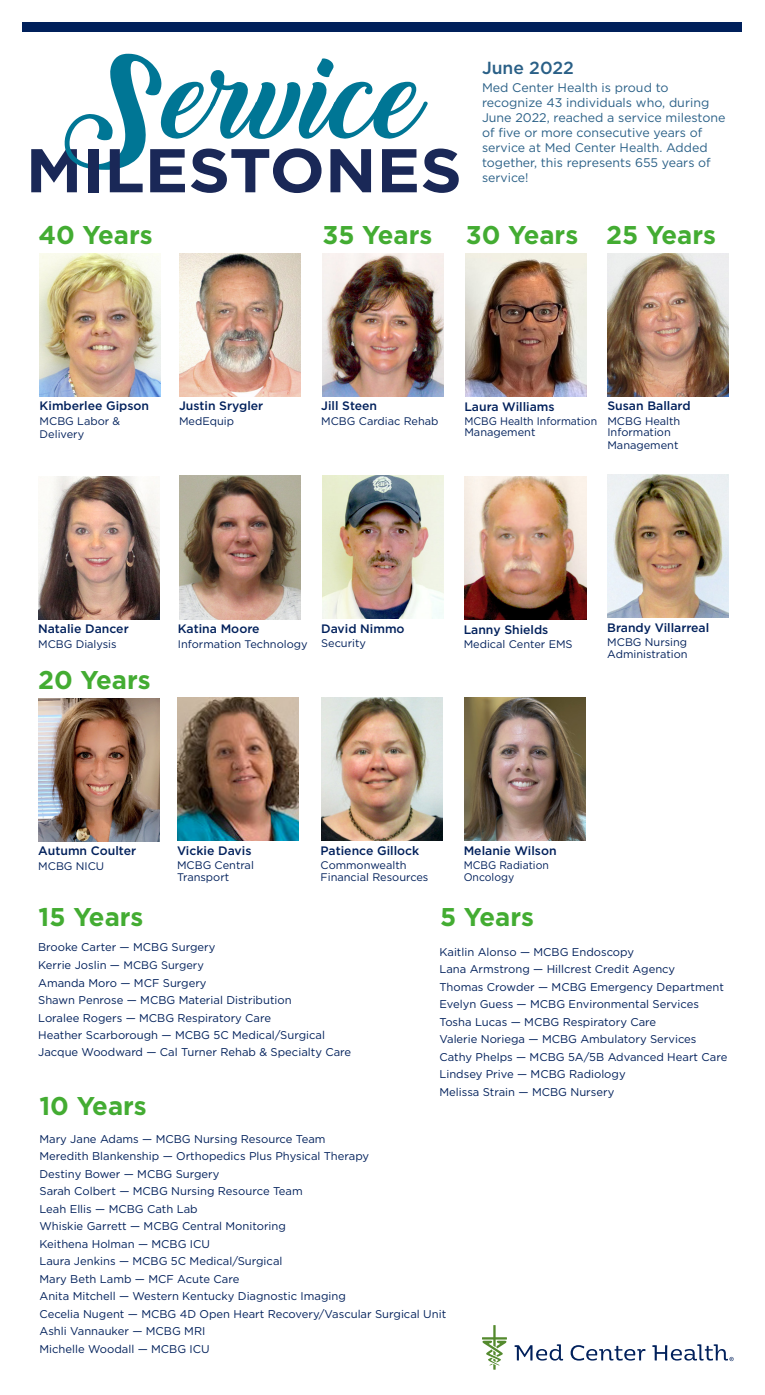
<style>
.page{position:relative;width:765px;height:1395px;background:#fff}
.page>*{position:absolute;margin:0;border:0;box-sizing:border-box;transform-origin:0 0}
.t1{font:700 25.62px "Gotham";color:#43ac32}
.t2{font:500 17.5px "Gotham";color:#2a6087}
.t3{font:12.5px/15px "Gotham";color:#2a6087}
.Name{font:500 12.25px "Gotham";color:#00205b}
.Department{font:11.25px "Gotham";color:#00205b}
.Department-2{font:11px/11.2px "Gotham";color:#00205b}
.Department-3{font:11px/11.2px "Gotham";color:#00205b;scale:.95 1}
.s1{font-size:11px}
</style>
<div class="page">
<div style="left:22px;top:22px;width:720px;height:10px;background:#00205b"></div>
<svg style="left:31px;top:54px;width:428px;height:139px"></svg>
<img style="left:607px;top:475px;width:121px;height:143px">
<img style="left:39px;top:698px;width:121px;height:143px">
<img style="left:178px;top:698px;width:121px;height:143px">
<img style="left:321px;top:698px;width:121px;height:143px">
<img style="left:464px;top:698px;width:121px;height:143px">
<svg style="left:515px;top:1344px;width:48px;height:17px"></svg>
<svg style="left:571px;top:1345px;width:75px;height:16px"></svg>
<svg style="left:482px;top:1325px;width:25px;height:45px"></svg>
<svg style="left:652px;top:1344px;width:82px;height:17px"></svg>
<img style="left:607px;top:253px;width:121px;height:143px">
<img style="left:39px;top:476px;width:121px;height:143px">
<img style="left:179px;top:476px;width:121px;height:143px">
<img style="left:322px;top:475px;width:121px;height:143px">
<img style="left:465px;top:477px;width:121px;height:143px">
<img style="left:40px;top:253px;width:121px;height:143px">
<img style="left:180px;top:253px;width:121px;height:143px">
<img style="left:323px;top:253px;width:121px;height:143px">
<img style="left:466px;top:254px;width:121px;height:143px">
<p class="t2" style="left:482px;top:57px;width:93px">June 2022</p>
<p class="t3" style="left:482px;top:80px;width:245px">Med Center Health is proud to recognize 43 individuals who, during<br>June 2022, reached a service milestone of five or more consecutive years of service at Med Center Health. Added together, this represents 655 years of service!</p>
<p class="t1" style="left:38px;top:218px;width:116px">40 Years</p>
<p class="t1" style="left:323px;top:218px;width:111px">35 Years</p>
<p class="t1" style="left:466px;top:218px;width:114px">30 Years</p>
<p class="t1" style="left:606px;top:218px;width:112px">25 Years</p>
<p class="Name" style="left:40px;top:398px;width:111px">Kimberlee Gipson</p>
<p class="Department-2" style="left:40px;top:414px;width:82px;line-height:13.2px">MCBG Labor &amp;<br>Delivery</p>
<p class="Name" style="left:179px;top:398px;width:86px">Justin Srygler</p>
<p class="Department-2" style="left:179px;top:415px;width:56px">MedEquip</p>
<p class="Name" style="left:321px;top:398px;width:57px">Jill Steen</p>
<p class="Department-2" style="left:321px;top:415px;width:119px">MCBG Cardiac Rehab</p>
<p class="Name" style="left:464px;top:398px;width:92px">Laura Williams</p>
<p class="Department-3" style="left:464px;top:415px;width:141px">MCBG Health Information<br>Management</p>
<p class="Name" style="left:607px;top:398px;width:85px">Susan Ballard</p>
<p class="Department-2" style="left:607px;top:415px;width:74px">MCBG Health<br>Information</p>
<p class="Department-2" style="left:607px;top:439px;width:73px">Management</p>
<p class="Name" style="left:38px;top:621px;width:92px">Natalie Dancer</p>
<p class="Department-2" style="left:38px;top:638px;width:80px">MCBG Dialysis</p>
<p class="t1" style="left:38px;top:663px;width:114px">20 Years</p>
<p class="Name" style="left:178px;top:621px;width:83px">Katina Moore</p>
<p class="Department-2" style="left:178px;top:638px;width:131px">Information Technology</p>
<p class="Name" style="left:321px;top:620px;width:85px">David Nimmo</p>
<p class="Department-2" style="left:321px;top:637px;width:46px">Security</p>
<p class="Name" style="left:464px;top:622px;width:86px">Lanny Shields</p>
<p class="Department-2" style="left:464px;top:639px;width:110px">Medical Center EMS</p>
<p class="Name" style="left:607px;top:620px;width:104px">Brandy Villarreal</p>
<p class="Department-2" style="left:607px;top:637px;width:81px">MCBG Nursing</p>
<p class="Department-2" style="left:607px;top:648px;width:82px">Administration</p>
<p class="Name" style="left:38px;top:843px;width:99px">Autumn Coulter</p>
<p class="Department-2" style="left:38px;top:860px;width:68px">MCBG NICU</p>
<p class="Name" style="left:177px;top:843px;width:76px">Vickie Davis</p>
<p class="Department-2" style="left:177px;top:860px;width:78px">MCBG Central<br>Transport</p>
<p class="Name" style="left:321px;top:843px;width:100px">Patience Gillock</p>
<p class="Department-2" style="left:321px;top:860px;width:109px">Commonwealth<br>Financial Resources</p>
<p class="Name" style="left:464px;top:843px;width:95px">Melanie Wilson</p>
<p class="Department-3" style="left:464px;top:860px;width:91px">MCBG Radiation<br>Oncology</p>
<p class="t1" style="left:39px;top:900px;width:106px">15 Years</p>
<p class="Department" style="left:38px;top:940px;width:179px">Brooke Carter — MCBG Surgery</p>
<p class="Department" style="left:38px;top:958px;width:167px">Kerrie Joslin — <span class="s1">MCBG Surgery</span></p>
<p class="Department" style="left:38px;top:975px;width:170px">Amanda Moro — MCF Surgery</p>
<p class="Department" style="left:38px;top:993px;width:255px">Shawn Penrose — MCBG Material Distribution</p>
<p class="Department" style="left:38px;top:1010px;width:234px">Loralee Rogers — MCBG Respiratory Care</p>
<p class="Department" style="left:38px;top:1028px;width:288px">Heather Scarborough — MCBG 5C Medical/Surgical</p>
<p class="Department" style="left:38px;top:1045px;width:315px">Jacque Woodward — Cal Turner Rehab &amp; Specialty Care</p>
<p class="t1" style="left:39px;top:1089px;width:109px">10 Years</p>
<p class="Department" style="left:39px;top:1131px;width:288px">Mary Jane Adams — MCBG Nursing Resource Team</p>
<p class="Department" style="left:39px;top:1149px;width:331px">Meredith Blankenship — Orthopedics Plus Physical Therapy</p>
<p class="Department" style="left:39px;top:1166px;width:182px">Destiny Bower — MCBG Surgery</p>
<p class="Department" style="left:39px;top:1184px;width:265px">Sarah Colbert — MCBG Nursing Resource Team</p>
<p class="Department" style="left:39px;top:1201px;width:160px">Leah Ellis — MCBG Cath Lab</p>
<p class="Department" style="left:39px;top:1219px;width:248px">Whiskie Garrett — MCBG Central Monitoring</p>
<p class="Department" style="left:39px;top:1236px;width:172px">Keithena Holman — MCBG ICU</p>
<p class="Department" style="left:39px;top:1254px;width:245px">Laura Jenkins — MCBG 5C Medical/Surgical</p>
<p class="Department" style="left:39px;top:1271px;width:201px">Mary Beth Lamb — MCF Acute Care</p>
<p class="Department" style="left:39px;top:1289px;width:308px">Anita Mitchell — Western Kentucky Diagnostic Imaging</p>
<p class="Department" style="left:39px;top:1306px;width:408px">Cecelia Nugent — MCBG 4D Open Heart Recovery/Vascular Surgical Unit</p>
<p class="Department" style="left:39px;top:1324px;width:167px">Ashli Vannauker — MCBG MRI</p>
<p class="Department" style="left:39px;top:1341px;width:172px">Michelle Woodall — MCBG ICU</p>
<p class="t1" style="left:440px;top:900px;width:96px">5 Years</p>
<p class="Department" style="left:440px;top:944px;width:196px">Kaitlin Alonso — MCBG Endoscopy</p>
<p class="Department" style="left:440px;top:962px;width:237px">Lana Armstrong — Hillcrest Credit Agency</p>
<p class="Department" style="left:440px;top:979px;width:286px">Thomas Crowder — MCBG Emergency Department</p>
<p class="Department" style="left:440px;top:997px;width:261px">Evelyn Guess — MCBG Environmental Services</p>
<p class="Department" style="left:440px;top:1014px;width:218px">Tosha Lucas — MCBG Respiratory Care</p>
<p class="Department" style="left:440px;top:1032px;width:259px">Valerie Noriega — MCBG Ambulatory Services</p>
<p class="Department" style="left:440px;top:1049px;width:289px">Cathy Phelps — MCBG 5A/5B Advanced Heart Care</p>
<p class="Department" style="left:440px;top:1067px;width:188px">Lindsey Prive — MCBG Radiology</p>
<p class="Department" style="left:440px;top:1084px;width:176px">Melissa Strain — MCBG Nursery</p>
</div>
